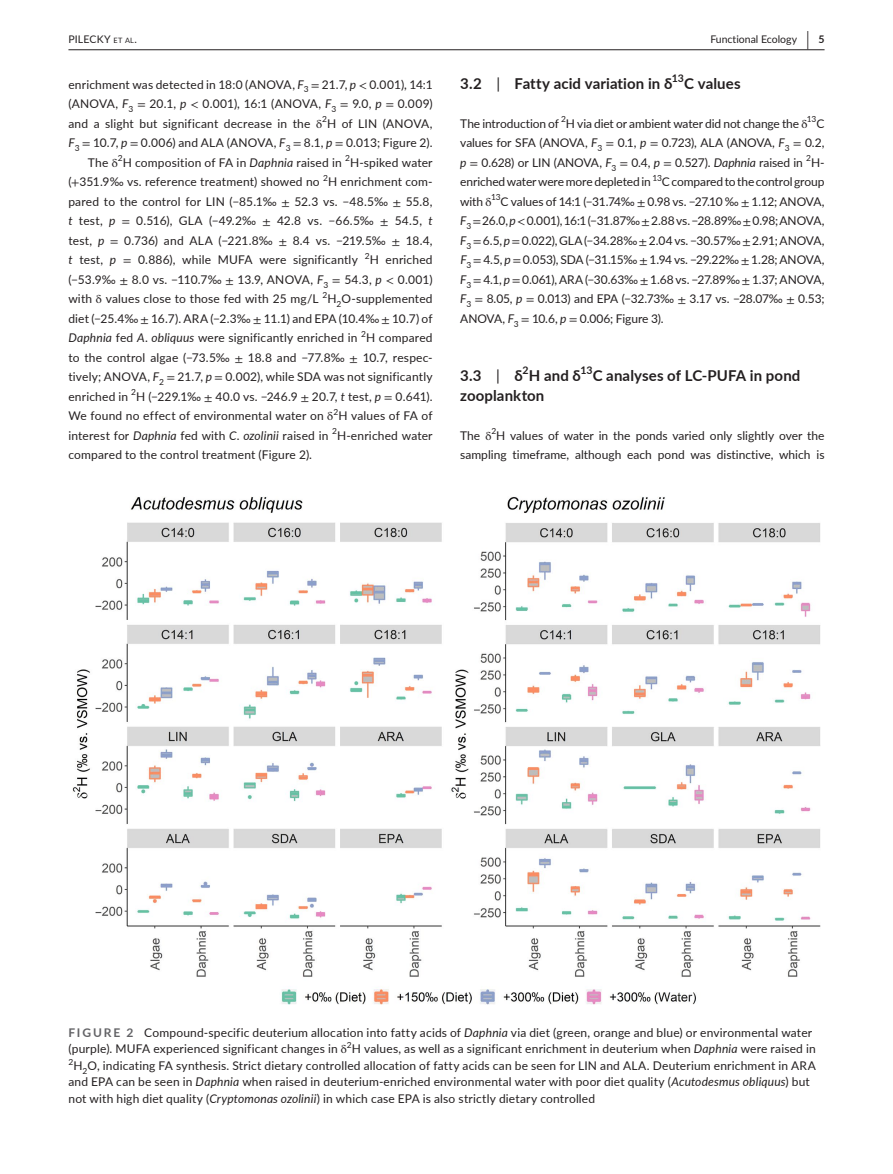
<style>
.page{position:relative;width:893px;height:1174px;background:#fff}
.page>*{position:absolute;margin:0;border:0;box-sizing:border-box;transform-origin:0 0}
.t1{font:700 15px "Lato";letter-spacing:.01em;color:#231f20}
.t2{font:12px/19.5px "Lato";letter-spacing:.01em;color:#231f20;text-align:justify}
.t3{font:12px "Lato";letter-spacing:-.01em;color:#231f20}
.t4{font:10.5px "Lato";color:#231f20}
.t5{font:10.5px "Lato";letter-spacing:.015em;color:#231f20}
.t6{font:700 10.5px "Lato";color:#231f20}
.t7{font:8.4px "Lato";color:#231f20}
.s1{font-size:7.35px}
.s2{font-weight:700;font-size:19.5px}
.s3{font-weight:700}
.s4{font-style:italic}
.s5{font-family:"STIX"}
.s6{font-weight:400}
.s7{font-weight:700;color:#636366}
</style>
<div class="page">
<hr style="left:68px;top:49px;width:756px;height:1px;background:#231f20">
<img style="left:72px;top:497px;width:749px;height:507px">
<p class="t5" style="left:68px;top:31px;width:70px">PILECKY <span class="s1">et al</span>.</p>
<p class="t4" style="left:710px;top:31px;width:116px">Functional Ecology <span class="s2">|</span> <span class="s3">5</span></p>
<p class="t2" style="left:68px;top:74px;width:366px">enrichment was detected in 18:0 (ANOVA, <span class="s4">F</span><sub>3</sub> <span class="s5">=</span> 21.7, <span class="s4">p</span> <span class="s5">&lt;</span> 0.001), 14:1 (ANOVA, <span class="s4">F</span><sub>3</sub> <span class="s5">=</span> 20.1, <span class="s4">p</span> <span class="s5">&lt;</span> 0.001), 16:1 (ANOVA, <span class="s4">F</span><sub>3</sub> <span class="s5">=</span> 9.0, <span class="s4">p</span> <span class="s5">=</span> 0.009) and a slight but significant decrease in the <span class="s5">δ</span> H of LIN (ANOVA,</p>
<p class="t1" style="left:460px;top:72px;width:214px">3.2 <span class="s6">|</span> Fatty acid variation in δ</p>
<p class="t6" style="left:672px;top:70px;width:14px">13</p>
<p class="t1" style="left:684px;top:72px;width:58px">C values</p>
<p class="t3" style="left:460px;top:115px;width:100px">The introduction of</p>
<p class="t7" style="left:561px;top:113px;width:6px">2</p>
<p class="t3" style="left:566px;top:115px;width:243px">H via diet or ambient water did not change the <span class="s5">δ</span></p>
<p class="t7" style="left:807px;top:113px;width:11px">13</p>
<p class="t7" style="left:322px;top:113px;width:6px">2</p>
<p class="t2" style="left:88px;top:132px;width:346px;text-indent:-19px"><span class="s4">F</span><sub>3</sub> <span class="s5">=</span> 10.7, <span class="s4">p</span> <span class="s5">=</span> 0.006) and ALA (ANOVA, <span class="s4">F</span><sub>3</sub> <span class="s5">=</span> 8.1, <span class="s4">p</span> <span class="s5">=</span> 0.013; Figure 2).<br>The <span class="s5">δ</span> H composition of FA in <span class="s4">Daphnia</span> raised in</p>
<p class="t2" style="left:460px;top:113px;width:366px;text-indent:356px">C values for SFA (ANOVA, <span class="s4">F</span><sub>3</sub> <span class="s5">=</span> 0.1, <span class="s4">p</span> <span class="s5">=</span> 0.723), ALA (ANOVA, <span class="s4">F</span><sub>3</sub> <span class="s5">=</span> 0.2, <span class="s4">p</span> <span class="s5">=</span> 0.628) or LIN (ANOVA, <span class="s4">F</span><sub>3</sub> <span class="s5">=</span> 0.4, <span class="s4">p</span> <span class="s5">=</span> 0.527). <span class="s4">Daphnia</span> raised in</p>
<p class="t7" style="left:118px;top:152px;width:6px">2</p>
<p class="t7" style="left:345px;top:152px;width:6px">2</p>
<p class="t2" style="left:350px;top:152px;width:84px">H-spiked water</p>
<p class="t2" style="left:68px;top:171px;width:253px">(<span class="s5">+</span>351.9‰ vs. reference treatment) showed no</p>
<p class="t7" style="left:323px;top:172px;width:6px">2</p>
<p class="t7" style="left:806px;top:152px;width:6px">2</p>
<p class="t2" style="left:811px;top:152px;width:15px">H-</p>
<p class="t3" style="left:460px;top:173px;width:192px">enriched water were more depleted in</p>
<p class="t7" style="left:652px;top:172px;width:11px">13</p>
<p class="t3" style="left:662px;top:173px;width:164px">C compared to the control group</p>
<p class="t2" style="left:460px;top:191px;width:33px">with <span class="s5">δ</span></p>
<p class="t7" style="left:491px;top:191px;width:11px">13</p>
<p class="t2" style="left:68px;top:171px;width:366px;text-indent:260px">H enrichment com&shy;pared to the control for LIN (−85.1‰ <span class="s5">±</span> 52.3 vs. −48.5‰ <span class="s5">±</span> 55.8, <span class="s4">t</span> test, <span class="s4">p</span> <span class="s5">=</span> 0.516), GLA (−49.2‰ <span class="s5">±</span> 42.8 vs. −66.5‰ <span class="s5">±</span> 54.5, <span class="s4">t </span>test, <span class="s4">p</span> <span class="s5">=</span> 0.736) and ALA (−221.8‰ <span class="s5">±</span> 8.4 vs. −219.5‰ <span class="s5">±</span> 18.4, <span class="s4">t</span> test, <span class="s4">p</span> <span class="s5">=</span> 0.886), while MUFA were significantly</p>
<p class="t2" style="left:460px;top:191px;width:366px;text-indent:40px">C values of 14:1 (−31.74‰ <span class="s5">±</span> 0.98 vs. −27.10 ‰ <span class="s5">±</span> 1.12; ANOVA, <span class="s4">F</span><sub>3</sub> <span class="s5">=</span>26.0, <span class="s4">p</span><span class="s5">&lt;</span>0.001), 16:1 (−31.87‰ <span class="s5">±</span> 2.88 vs. −28.89‰<span class="s5">±</span>0.98; ANOVA, <span class="s4">F</span><sub>3</sub> <span class="s5">=</span>6.5, <span class="s4">p</span><span class="s5">=</span>0.022), GLA (−34.28‰<span class="s5">±</span>2.04 vs. −30.57‰<span class="s5">±</span>2.91; ANOVA, <span class="s4">F</span><sub>3</sub> <span class="s5">=</span> 4.5, <span class="s4">p</span> <span class="s5">=</span> 0.053), SDA (−31.15‰ <span class="s5">±</span> 1.94 vs. −29.22‰ <span class="s5">±</span> 1.28; ANOVA, <span class="s4">F</span><sub>3</sub> <span class="s5">=</span> 4.1, <span class="s4">p</span> <span class="s5">=</span> 0.061), ARA (−30.63‰ <span class="s5">±</span> 1.68 vs. −27.89‰ <span class="s5">±</span> 1.37; ANOVA, <span class="s4">F</span><sub>3</sub> <span class="s5">=</span> 8.05, <span class="s4">p</span> <span class="s5">=</span> 0.013) and EPA (−32.73‰ <span class="s5">±</span> 3.17 vs. −28.07‰ <span class="s5">±</span> 0.53; ANOVA, <span class="s4">F</span><sub>3</sub> <span class="s5">=</span> 10.6, <span class="s4">p</span> <span class="s5">=</span> 0.006; Figure 3).</p>
<p class="t7" style="left:365px;top:250px;width:6px">2</p>
<p class="t2" style="left:68px;top:249px;width:366px;text-indent:301px">H enriched (−53.9‰ <span class="s5">±</span> 8.0 vs. −110.7‰ <span class="s5">±</span> 13.9, ANOVA, <span class="s4">F</span><sub>3</sub> <span class="s5">=</span> 54.3, <span class="s4">p</span> <span class="s5">&lt;</span> 0.001) with <span class="s5">δ</span> values close to those fed with 25 mg/L</p>
<p class="t7" style="left:322px;top:289px;width:6px">2</p>
<p class="t2" style="left:68px;top:288px;width:366px;text-indent:259px">H<sub>2</sub>O-supplemented diet (−25.4‰ <span class="s5">±</span> 16.7). ARA (−2.3‰ <span class="s5">±</span> 11.1) and EPA (10.4‰ <span class="s5">±</span> 10.7) of <span class="s4">Daphnia</span> fed <span class="s4">A</span>. <span class="s4">obliquus</span> were significantly enriched in</p>
<p class="t7" style="left:361px;top:328px;width:6px">2</p>
<p class="t2" style="left:68px;top:327px;width:366px;text-indent:298px">H compared to the control algae (−73.5‰ <span class="s5">±</span> 18.8 and −77.8‰ <span class="s5">±</span> 10.7, respec&shy;tively; ANOVA, <span class="s4">F</span><sub>2</sub> <span class="s5">=</span> 21.7, <span class="s4">p</span> <span class="s5">=</span> 0.002), while SDA was not significantly enriched in</p>
<p class="t6" style="left:523px;top:363px;width:8px">2</p>
<p class="t6" style="left:580px;top:363px;width:14px">13</p>
<p class="t1" style="left:593px;top:365px;width:209px">C analyses of LC-PUFA in pond</p>
<p class="t1" style="left:460px;top:384px;width:86px">zooplankton</p>
<p class="t2" style="left:460px;top:425px;width:366px">The <span class="s5">δ</span> H values of water in the ponds varied only slightly over the</p>
<p class="t1" style="left:460px;top:365px;width:122px">3.3 <span class="s6">|</span> δ H and δ</p>
<p class="t7" style="left:131px;top:386px;width:6px">2</p>
<p class="t2" style="left:68px;top:386px;width:366px;text-align:right">H (−229.1‰ <span class="s5">±</span> 40.0 vs. −246.9 <span class="s5">±</span> 20.7, <span class="s4">t</span> test, <span class="s4">p</span> <span class="s5">=</span> 0.641).<br>We found no effect of environmental water on <span class="s5">δ</span> H values of FA of</p>
<p class="t7" style="left:333px;top:406px;width:6px">2</p>
<p class="t2" style="left:68px;top:425px;width:261px">interest for <span class="s4">Daphnia</span> fed with <span class="s4">C. ozolinii</span> raised in</p>
<p class="t7" style="left:332px;top:425px;width:6px">2</p>
<p class="t2" style="left:337px;top:425px;width:97px">H-enriched water</p>
<p class="t2" style="left:68px;top:444px;width:245px">compared to the control treatment (Figure 2).</p>
<p class="t7" style="left:491px;top:425px;width:6px">2</p>
<p class="t2" style="left:460px;top:444px;width:366px">sampling timeframe, although each pond was distinctive, which is</p>
<p class="t2" style="left:68px;top:1023px;width:749px;line-height:16.5px;text-align:left"><span class="s7">FIGURE 2</span> Compound-specific deuterium allocation into fatty acids of <span class="s4">Daphnia</span> via diet (green, orange and blue) or environmental water (purple). MUFA experienced significant changes in <span class="s5">δ</span><sup>2</sup>H values, as well as a significant enrichment in deuterium when <span class="s4">Daphnia</span> were raised in <sup>2</sup>H<sub>2</sub>O, indicating FA synthesis. Strict dietary controlled allocation of fatty acids can be seen for LIN and ALA. Deuterium enrichment in ARA and EPA can be seen in <span class="s4">Daphnia</span> when raised in deuterium-enriched environmental water with poor diet quality (<span class="s4">Acutodesmus obliquus</span>) but not with high diet quality (<span class="s4">Cryptomonas ozolinii</span>) in which case EPA is also strictly dietary controlled</p>
</div>
